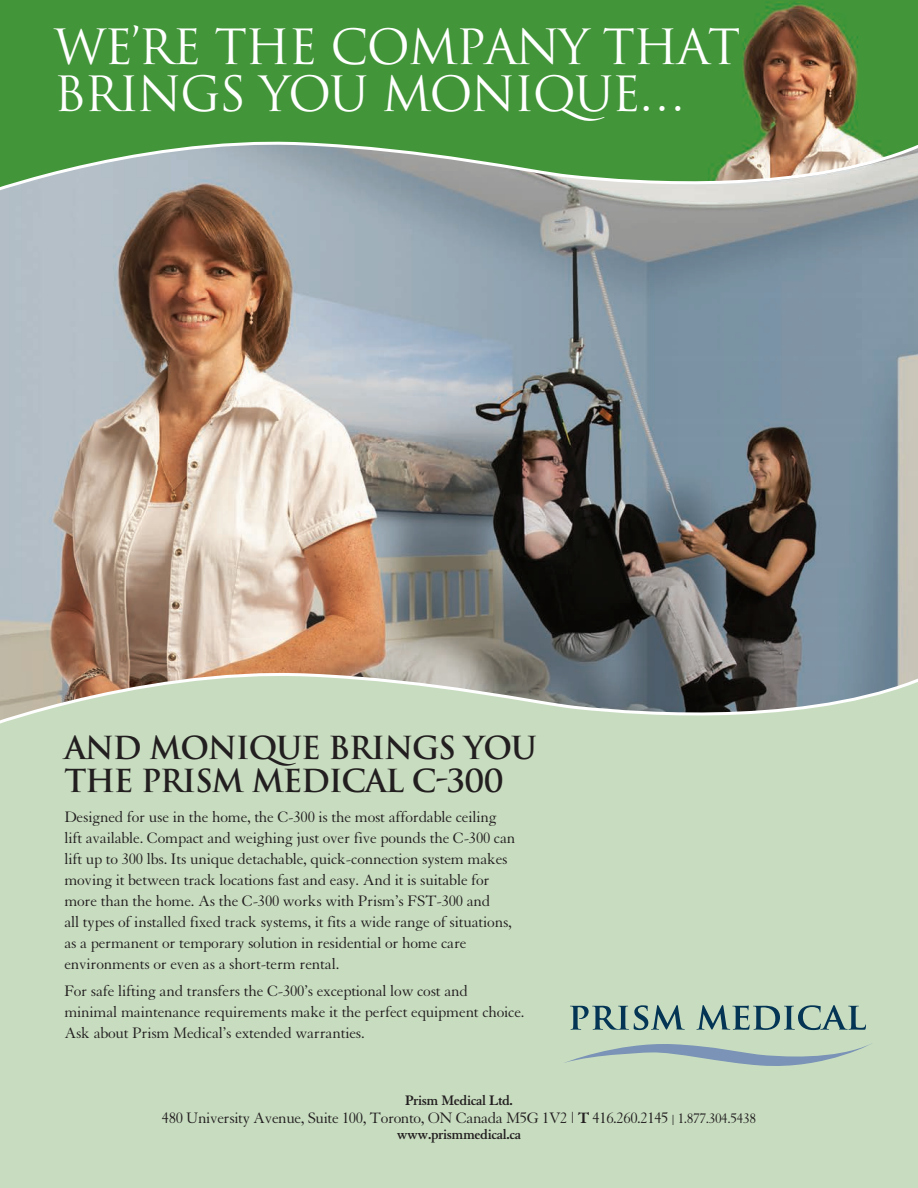
<style>
.page{position:relative;width:918px;height:1188px;background:#fff}
.page>*{position:absolute;margin:0;border:0;box-sizing:border-box;transform-origin:0 0}
.t1{font:47.25px/47.2px "Trajan";letter-spacing:-.04em;color:#fff}
.t2{font:700 30.9px/32.7px "Trajan";letter-spacing:-.04em;color:#231f20}
.t3{font:16.5px/21px "Granjon";letter-spacing:-.015em;color:#231f20}
.t4{font:700 15px "Granjon";letter-spacing:-.025em;color:#231f20}
.s1{font-weight:700}
.s2{font-size:15px}
</style>
<div class="page">
<img style="left:0;top:206px;width:918px;height:464px">
<div style="left:0;top:670px;width:918px;height:518px;background:#c8ddc0"></div>
<svg style="left:570px;top:1005px;width:115px;height:25px;background:#88a69d"></svg>
<svg style="left:696px;top:1005px;width:170px;height:25px;background:#8ca99f"></svg>
<svg style="left:564px;top:1041px;width:309px;height:25px;background:#b1c7bd"></svg>
<svg style="left:0;top:0;width:918px;height:206px;background:#619956"></svg>
<p class="t1" style="left:54px;top:23px;width:688px">WE’RE THE COMPANY THAT<br>BRINGS YOU MONIQUE…</p>
<p class="t2" style="left:64px;top:731px;width:474px">AND MONIQUE BRINGS YOU<br>THE PRISM MEDICAL C-300</p>
<p class="t3" style="left:64px;top:806px;width:453px">Designed for use in the home, the C-300 is the most affordable ceiling lift available. Compact and weighing just over five pounds the C-300 can lift up to 300 lbs. Its unique detachable, quick-connection system makes moving it between track locations fast and easy. And it is suitable for more than the home. As the C-300 works with Prism’s FST-300 and<br>all types of installed fixed track systems, it fits a wide range of situations, as a permanent or temporary solution in residential or home care environments or even as a short-term rental.</p>
<p class="t3" style="left:64px;top:981px;width:462px">For safe lifting and transfers the C-300’s exceptional low cost and minimal maintenance requirements make it the perfect equipment choice.<br>Ask about Prism Medical’s extended warranties.</p>
<p class="t4" style="left:405px;top:1092px;width:109px">Prism Medical Ltd.</p>
<p class="t3" style="left:162px;top:1108px;width:596px">480 University Avenue, Suite 100, Toronto, ON Canada M5G 1V2 | <span class="s1">T</span> 416.260.2145 <sub>|</sub> <span class="s2">1.877.304.5438</span></p>
<p class="t4" style="left:397px;top:1126px;width:126px">www.prismmedical.ca</p>
</div>
